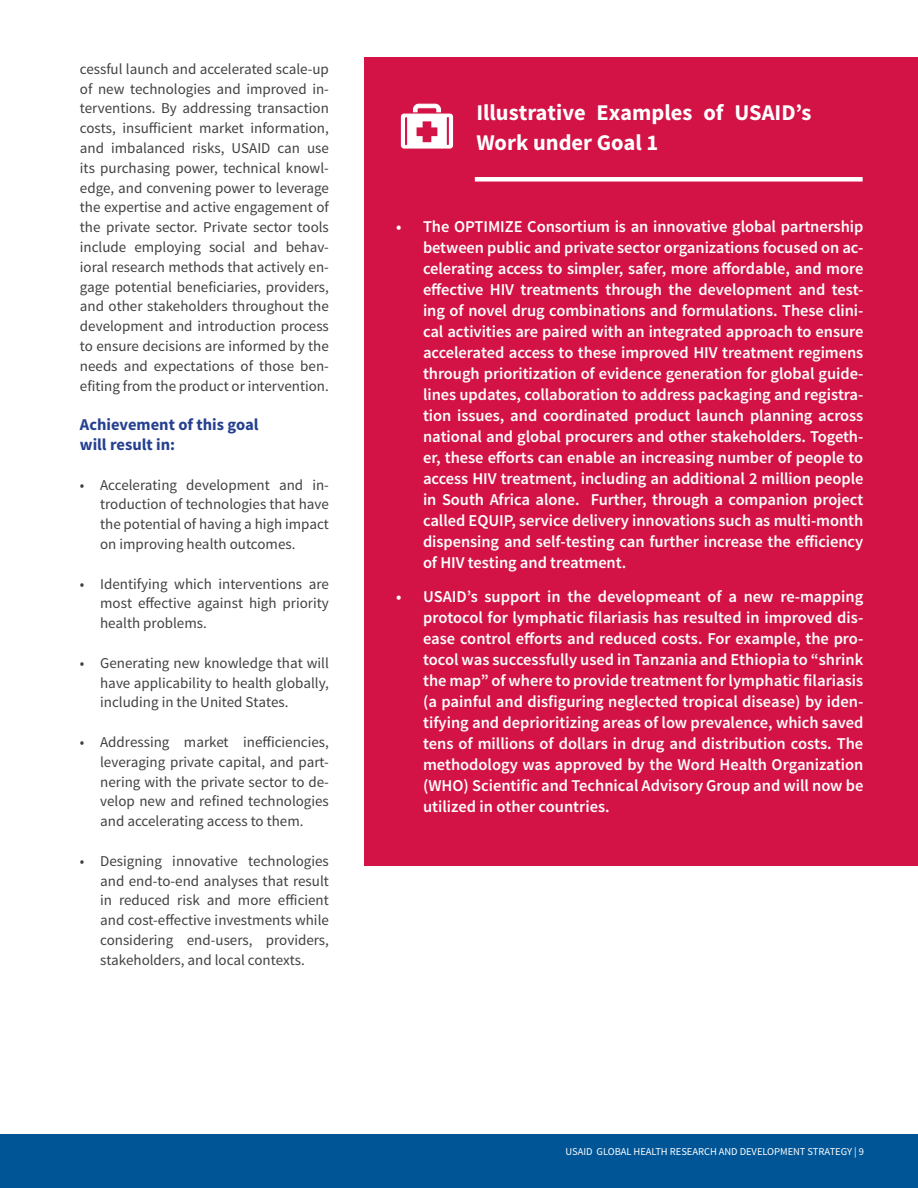
<style>
.page{position:relative;width:918px;height:1188px;background:#fff}
.page>*{position:absolute;margin:0;border:0;box-sizing:border-box;transform-origin:0 0}
.t1{font:700 22.5px/30px "Source Sans Pro";color:#fff}
.t2{font:600 16.5px/21px "Source Sans Pro";letter-spacing:-.005em;color:#fff;text-align:justify}
.t3{font:700 16.5px/19.8px "Source Sans Pro";color:#25408f}
.t4{font:15px/19.8px "Source Sans Pro";color:#414042;text-align:justify}
.t5{font:10.5px "Source Sans Pro";letter-spacing:-.005em;color:#fff}
</style>
<div class="page">
<div style="left:0;top:1134px;width:918px;height:54px;background:#005596"></div>
<div style="left:365px;top:57px;width:553px;height:809px;background:#d31245"></div>
<div style="left:401px;top:114px;width:52px;height:34px;background:#fff;border-radius:3px"></div>
<div style="left:401px;top:114px;width:52px;height:35px;border:1px solid #fff;border-radius:3px"></div>
<svg style="left:413px;top:103px;width:28px;height:10px"></svg>
<svg style="left:417px;top:121px;width:20px;height:21px"></svg>
<hr style="left:447px;top:117px;width:2px;height:28px;background:#d31245">
<hr style="left:405px;top:117px;width:2px;height:28px;background:#d31245">
<div style="left:475px;top:177px;width:388px;height:5px;background:#fff"></div>
<p class="t4" style="left:80px;top:59px;width:251px">cessful launch and accelerated scale-up of new technologies and improved in&shy;terventions. By addressing transaction costs, insufficient market information, and imbalanced risks, USAID can use its purchasing power, technical knowl&shy;edge, and convening power to leverage the expertise and active engagement of the private sector. Private sector tools include employing social and behav&shy;ioral research methods that actively en&shy;gage potential beneficiaries, providers, and other stakeholders throughout the development and introduction process to ensure decisions are informed by the needs and expectations of those ben&shy;efiting from the product or intervention.</p>
<p class="t3" style="left:80px;top:415px;width:180px">Achievement of this goal will result in:</p>
<p class="t4" style="left:100px;top:475px;width:230px;text-indent:-20px">• Accelerating development and in&shy;troduction of technologies that have the potential of having a high impact on improving health outcomes.</p>
<p class="t4" style="left:100px;top:574px;width:230px;text-indent:-20px">• Identifying which interventions are most effective against high priority health problems.</p>
<p class="t4" style="left:100px;top:653px;width:230px;text-indent:-20px">• Generating new knowledge that will have applicability to health globally, including in the United States.</p>
<p class="t4" style="left:100px;top:732px;width:230px;text-indent:-20px">• Addressing market inefficiencies, leveraging private capital, and part&shy;nering with the private sector to de&shy;velop new and refined technologies and accelerating access to them.</p>
<p class="t4" style="left:100px;top:851px;width:230px;text-indent:-20px">• Designing innovative technologies and end-to-end analyses that result in reduced risk and more efficient and cost-effective investments while considering end-users, providers, stakeholders, and local contexts.</p>
<h3 class="t1" style="left:476px;top:98px;width:337px">Illustrative Examples of USAID’s<br>Work under Goal 1</h3>
<p class="t2" style="left:423px;top:216px;width:442px;text-indent:-27px">• The OPTIMIZE Consortium is an innovative global partnership between public and private sector organizations focused on ac&shy;celerating access to simpler, safer, more affordable, and more effective HIV treatments through the development and test&shy;ing of novel drug combinations and formulations. These clini&shy;cal activities are paired with an integrated approach to ensure accelerated access to these improved HIV treatment regimens through prioritization of evidence generation for global guide&shy;lines updates, collaboration to address packaging and registra&shy;tion issues, and coordinated product launch planning across national and global procurers and other stakeholders. Togeth&shy;er, these efforts can enable an increasing number of people to access HIV treatment, including an additional 2 million people in South Africa alone. Further, through a companion project called EQUIP, service delivery innovations such as multi-month dispensing and self-testing can further increase the efficiency of HIV testing and treatment.</p>
<p class="t2" style="left:423px;top:586px;width:442px;text-indent:-27px">• USAID’s support in the developmeant of a new re-mapping protocol for lymphatic filariasis has resulted in improved dis&shy;ease control efforts and reduced costs. For example, the pro&shy;tocol was successfully used in Tanzania and Ethiopia to “shrink the map” of where to provide treatment for lymphatic filariasis (a painful and disfiguring neglected tropical disease) by iden&shy;tifying and deprioritizing areas of low prevalence, which saved tens of millions of dollars in drug and distribution costs. The methodology was approved by the Word Health Organization (WHO) Scientific and Technical Advisory Group and will now be utilized in other countries.</p>
<p class="t5" style="left:566px;top:1145px;width:300px">USAID GLOBAL HEALTH RESEARCH AND DEVELOPMENT STRATEGY | 9</p>
</div>
